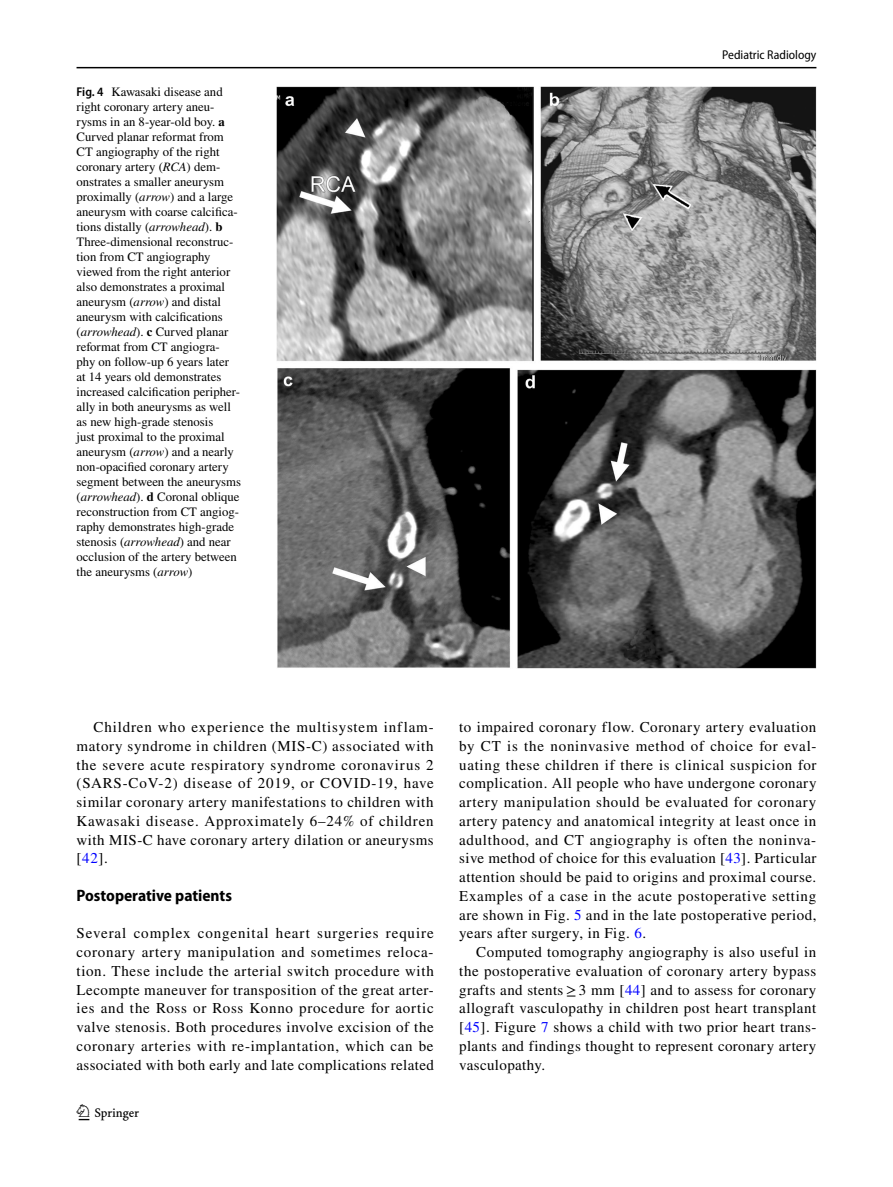
<style>
.page{position:relative;width:893px;height:1187px;background:#fff}
.page>*{position:absolute;margin:0;border:0;box-sizing:border-box;transform-origin:0 0}
.t1{font:22.5px "Springnew Regular 2";color:#000}
.t2{font:700 semi-condensed 16.5px "Myriad Pro";color:#000}
.t3{font:15px/18.8px "STIX";letter-spacing:.025em;color:#000;text-align:justify}
.t4{font:12.75px/15px "STIX";color:#000}
.t5{font:semi-condensed 12.75px "Myriad Pro";color:#000}
.s1{font-family:"Myriad Pro";font-weight:600;font-stretch:semi-condensed}
.s2{font-weight:700}
.s3{font-style:italic}
.s4{color:#00f}
</style>
<div class="page">
<hr style="left:77px;top:67px;width:739px;height:1px;background:#000">
<img style="left:276px;top:87px;width:540px;height:581px">
<p class="t4" style="left:77px;top:85px;width:166px"><span class="s1">Fig. 4</span> Kawasaki disease and right coronary artery aneu&shy;rysms in an 8-year-old boy. <span class="s2">a<br></span>Curved planar reformat from<br>CT angiography of the right coronary artery (<span class="s3">RCA</span>) dem&shy;onstrates a smaller aneurysm proximally (<span class="s3">arrow</span>) and a large aneurysm with coarse calcifica&shy;tions distally (<span class="s3">arrowhead</span>). <span class="s2">b<br></span>Three-dimensional reconstruc&shy;tion from CT angiography viewed from the right anterior also demonstrates a proximal aneurysm (<span class="s3">arrow</span>) and distal aneurysm with calcifications (<span class="s3">arrowhead</span>). <span class="s2">c</span> Curved planar reformat from CT angiogra&shy;phy on follow-up 6 years later at 14 years old demonstrates increased calcification peripher&shy;ally in both aneurysms as well as new high-grade stenosis<br>just proximal to the proximal aneurysm (<span class="s3">arrow</span>) and a nearly non-opacified coronary artery segment between the aneurysms (<span class="s3">arrowhead</span>). <span class="s2">d</span> Coronal oblique reconstruction from CT angiog&shy;raphy demonstrates high-grade stenosis (<span class="s3">arrowhead</span>) and near occlusion of the artery between the aneurysms (<span class="s3">arrow</span>)</p>
<p class="t5" style="left:722px;top:48px;width:96px">Pediatric Radiology</p>
<p class="t3" style="left:77px;top:718px;width:359px;text-indent:17px">Children who experience the multisystem inflam&shy;matory syndrome in children (MIS-C) associated with the severe acute respiratory syndrome coronavirus 2 (SARS-CoV-2) disease of 2019, or COVID-19, have similar coronary artery manifestations to children with Kawasaki disease. Approximately 6–24% of children with MIS-C have coronary artery dilation or aneurysms [<span class="s4">42</span>].</p>
<p class="t2" style="left:77px;top:886px;width:157px">Postoperative patients</p>
<p class="t3" style="left:77px;top:924px;width:359px">Several complex congenital heart surgeries require coronary artery manipulation and sometimes reloca&shy;tion. These include the arterial switch procedure with Lecompte maneuver for transposition of the great arter&shy;ies and the Ross or Ross Konno procedure for aortic valve stenosis. Both procedures involve excision of the coronary arteries with re-implantation, which can be associated with both early and late complications related</p>
<h1 class="t1" style="left:79px;top:1104px;width:62px">1 3</h1>
<p class="t3" style="left:459px;top:718px;width:359px">to impaired coronary flow. Coronary artery evaluation by CT is the noninvasive method of choice for eval&shy;uating these children if there is clinical suspicion for complication. All people who have undergone coronary artery manipulation should be evaluated for coronary artery patency and anatomical integrity at least once in adulthood, and CT angiography is often the noninva&shy;sive method of choice for this evaluation [<span class="s4">43</span>]. Particular attention should be paid to origins and proximal course.<br>Examples of a case in the acute postoperative setting are shown in Fig. <span class="s4">5</span> and in the late postoperative period, years after surgery, in Fig. <span class="s4">6</span>.</p>
<p class="t3" style="left:459px;top:943px;width:359px;text-indent:17px">Computed tomography angiography is also useful in the postoperative evaluation of coronary artery bypass grafts and stents ≥ 3 mm [<span class="s4">44</span>] and to assess for coronary allograft vasculopathy in children post heart transplant [<span class="s4">45</span>]. Figure <span class="s4">7</span> shows a child with two prior heart trans&shy;plants and findings thought to represent coronary artery vasculopathy.</p>
</div>
